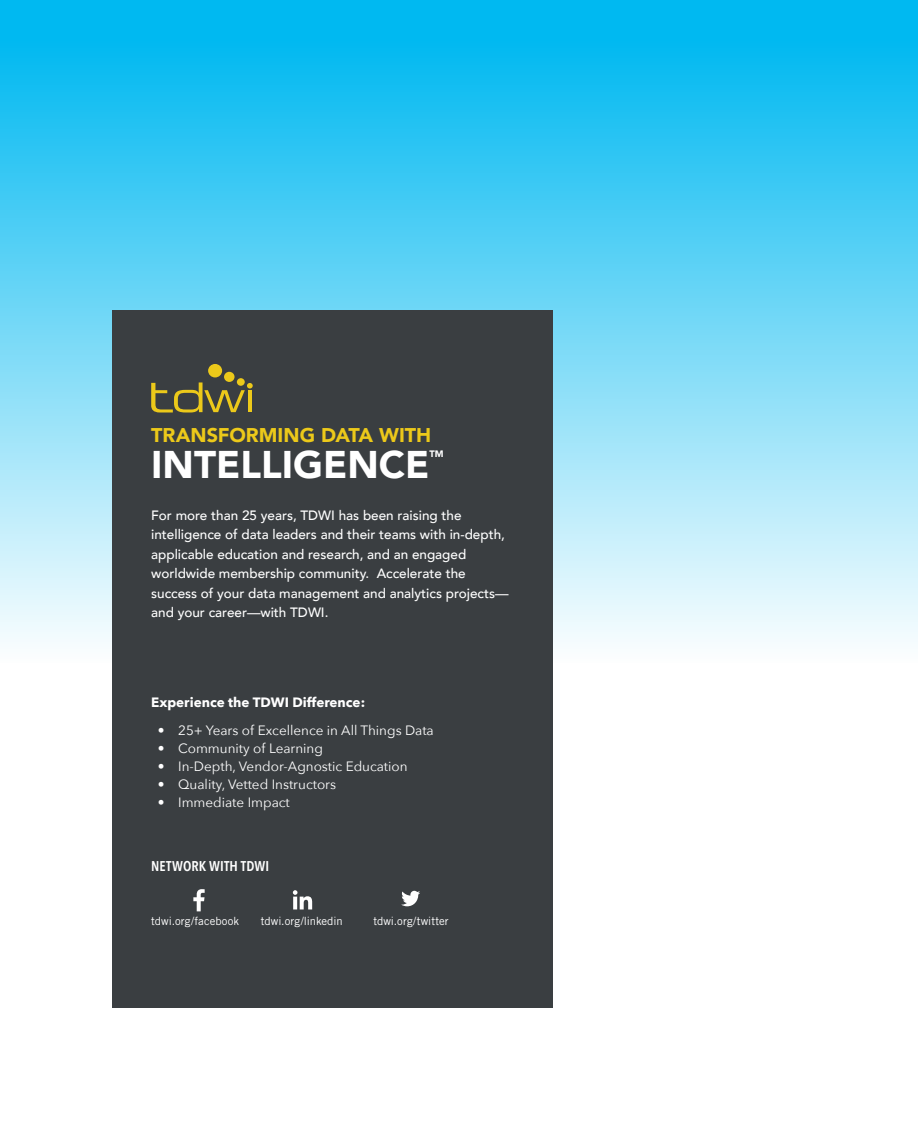
<style>
.page{position:relative;width:918px;height:1134px;background:#fff}
.page>*{position:absolute;margin:0;border:0;box-sizing:border-box;transform-origin:0 0}
.t1{font:900 38.55px "Avenir";color:#fff}
.t2{font:900 19.8px "Avenir";color:#ecc91a}
.t3{font:600 14.1px "Avenir Next Condensed";letter-spacing:.01em;color:#fff}
.t4{font:500 13.5px/19.5px "Avenir";color:#fff}
.t5{font:13.5px "Avenir Next";color:#fff}
.t6{font:700 13.5px "Avenir Next";color:#fff}
.t7{font:11.25px "Trade Gothic LT Std";letter-spacing:.005em;color:#fff}
.t8{font:900 9.3px "Avenir";color:#fff}
</style>
<div class="page">
<div style="left:0;top:0;width:918px;height:663px;background:linear-gradient(to bottom,#00b5f0,#fcfefe)"></div>
<div style="left:112px;top:310px;width:441px;height:698px;background:#3a3e41"></div>
<svg style="left:151px;top:382px;width:102px;height:31px"></svg>
<div style="left:208px;top:364px;width:14px;height:13px;background:#ecc91a;border-radius:50%"></div>
<div style="left:224px;top:372px;width:11px;height:10px;background:#ecc91a;border-radius:50%"></div>
<div style="left:237px;top:378px;width:8px;height:8px;background:#ecc91a;border-radius:50%"></div>
<svg style="left:193px;top:889px;width:12px;height:22px"></svg>
<svg style="left:293px;top:890px;width:19px;height:19px"></svg>
<svg style="left:401px;top:891px;width:19px;height:15px"></svg>
<h2 class="t2" style="left:151px;top:418px;width:281px">TRANSFORMING DATA WITH</h2>
<h1 class="t1" style="left:151px;top:432px;width:280px">INTELLIGENCE</h1>
<p class="t8" style="left:429px;top:446px;width:16px">TM</p>
<p class="t4" style="left:151px;top:505px;width:359px">For more than 25 years, TDWI has been raising the intelligence of data leaders and their teams with in-depth, applicable education and research, and an engaged worldwide membership community. Accelerate the success of your data management and analytics projects— and your career—with TDWI.</p>
<p class="t6" style="left:151px;top:690px;width:215px">Experience the TDWI Difference:</p>
<p class="t5" style="left:158px;top:719px;width:277px">• 25+ Years of Excellence in All Things Data</p>
<p class="t5" style="left:158px;top:737px;width:167px">• Community of Learning</p>
<p class="t5" style="left:158px;top:755px;width:251px">• In-Depth, Vendor-Agnostic Education</p>
<p class="t5" style="left:158px;top:773px;width:180px">• Quality, Vetted Instructors</p>
<p class="t5" style="left:158px;top:791px;width:133px">• Immediate Impact</p>
<p class="t3" style="left:151px;top:854px;width:119px">NETWORK WITH TDWI</p>
<p class="t7" style="left:151px;top:914px;width:89px">tdwi.org/facebook</p>
<p class="t7" style="left:261px;top:914px;width:83px">tdwi.org/linkedin</p>
<p class="t7" style="left:373px;top:914px;width:77px">tdwi.org/twitter</p>
</div>
